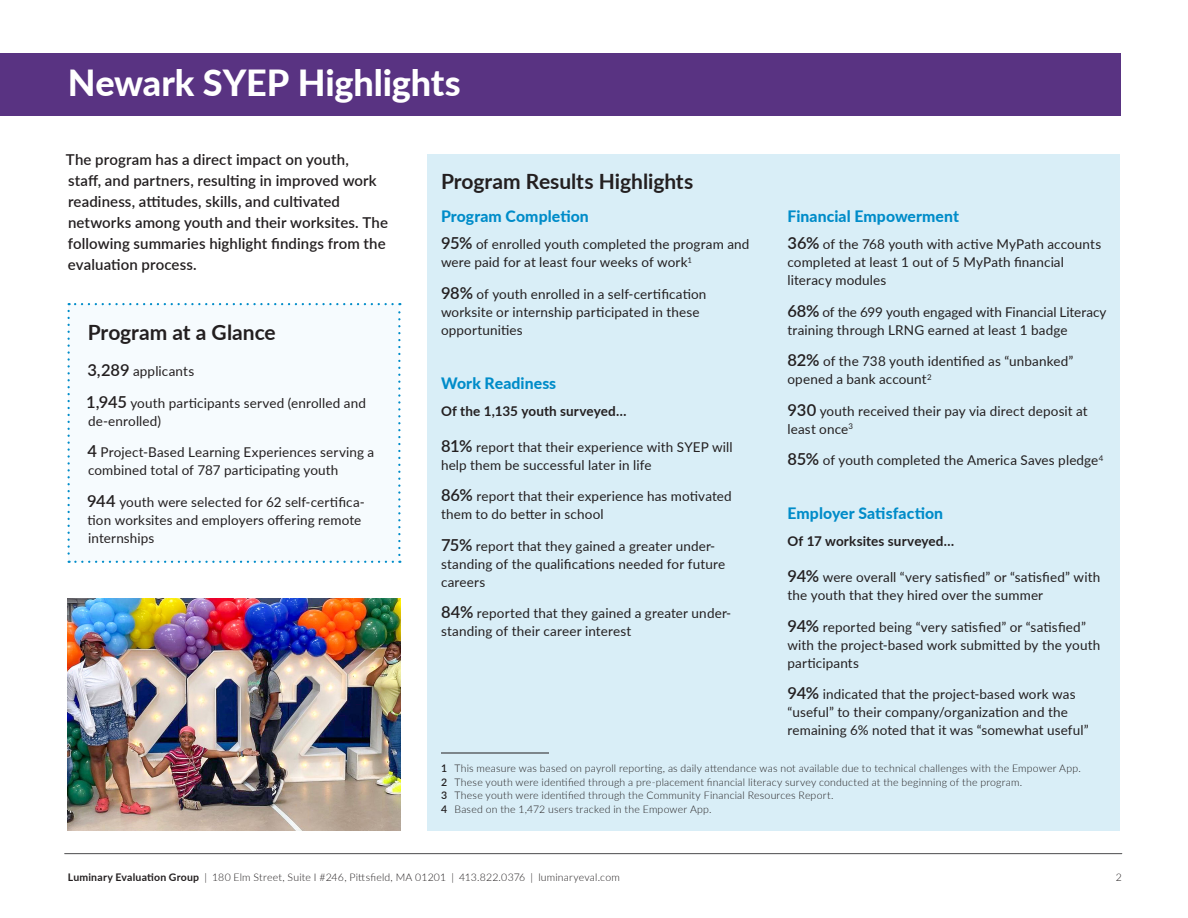
<style>
.page{position:relative;width:1188px;height:918px;background:#fff}
.page>*{position:absolute;margin:0;border:0;box-sizing:border-box;transform-origin:0 0}
.t1{font:800 36px "Lato";letter-spacing:-.005em;color:#fff}
.Callout_Box_H1{font:700 21px "Lato";letter-spacing:-.005em;color:#231f20}
.t2{font:800 15.75px "Lato";letter-spacing:.005em;color:#008cc9}
.Intro_Para{font:600 15px/21px "Lato";letter-spacing:.01em;color:#231f20}
.Body_List_Numbers{font:13.5px/18px "Lato";letter-spacing:.01em;color:#231f20}
.Body{font:700 13.5px "Lato";letter-spacing:.01em;color:#231f20}
.Footnotes___Endnotes{font:300 10.5px "Lato";letter-spacing:.02em;color:#231f20}
.s1{font-weight:600;font-size:16.5px}
.s2{font-weight:600}
.s3{font-weight:700}
</style>
<div class="page">
<hr style="left:65px;top:853px;width:1057px;height:1px;background:#4b4c4d">
<div style="left:0;top:53px;width:1120px;height:63px;background:#593382"></div>
<div style="left:68px;top:303px;width:332px;height:260px;background:#f6fbfe"></div>
<img style="left:68px;top:598px;width:332px;height:233px">
<div style="left:428px;top:154px;width:692px;height:677px;background:#d9eef7"></div>
<hr style="left:441px;top:753px;width:108px;height:1px;background:#231f20">
<h1 class="t1" style="left:68px;top:57px;width:395px">Newark SYEP Highlights</h1>
<p class="Intro_Para" style="left:66px;top:148px;width:324px">The program has a direct impact on youth,<br>staff, and partners, resulting in improved work readiness, attitudes, skills, and cultivated networks among youth and their worksites. The following summaries highlight findings from the evaluation process.</p>
<p class="Callout_Box_H1" style="left:88px;top:317px;width:190px">Program at a Glance</p>
<p class="Body_List_Numbers" style="left:87px;top:362px;width:108px"><span class="s1">3,289</span> applicants</p>
<p class="Body_List_Numbers" style="left:86px;top:393px;width:281px"><span class="s1">1,945</span> youth participants served (enrolled and de-enrolled)</p>
<p class="Body_List_Numbers" style="left:88px;top:443px;width:288px"><span class="s1">4</span> Project-Based Learning Experiences serving a combined total of 787 participating youth</p>
<p class="Body_List_Numbers" style="left:87px;top:492px;width:279px"><span class="s1">944</span> youth were selected for 62 self-certifica&shy;tion worksites and employers offering remote internships</p>
<p class="Callout_Box_H1" style="left:441px;top:166px;width:254px">Program Results Highlights</p>
<h3 class="t2" style="left:441px;top:205px;width:149px">Program Completion</h3>
<p class="Body_List_Numbers" style="left:441px;top:235px;width:310px"><span class="s1">95%</span> of enrolled youth completed the program and were paid for at least four weeks of work<sup>1</sup></p>
<p class="Body_List_Numbers" style="left:441px;top:284px;width:267px"><span class="s1">98%</span> of youth enrolled in a self-certification worksite or internship participated in these opportunities</p>
<h3 class="t2" style="left:441px;top:371px;width:117px">Work Readiness</h3>
<p class="Body" style="left:441px;top:401px;width:187px">Of the 1,135 youth surveyed…</p>
<p class="Body_List_Numbers" style="left:441px;top:437px;width:293px"><span class="s1">81%</span> report that their experience with SYEP will help them be successful later in life</p>
<p class="Body_List_Numbers" style="left:441px;top:487px;width:292px"><span class="s1">86%</span> report that their experience has motivated them to do better in school</p>
<p class="Body_List_Numbers" style="left:441px;top:536px;width:286px"><span class="s1">75%</span> report that they gained a greater under&shy;standing of the qualifications needed for future careers</p>
<p class="Body_List_Numbers" style="left:441px;top:604px;width:292px"><span class="s1">84%</span> reported that they gained a greater under&shy;standing of their career interest</p>
<h3 class="t2" style="left:788px;top:205px;width:173px">Financial Empowerment</h3>
<p class="Body_List_Numbers" style="left:788px;top:235px;width:315px"><span class="s1">36%</span> of the 768 youth with active MyPath accounts completed at least 1 out of 5 MyPath financial literacy modules</p>
<p class="Body_List_Numbers" style="left:788px;top:302px;width:321px"><span class="s1">68%</span> of the 699 youth engaged with Financial Literacy training through LRNG earned at least 1 badge</p>
<p class="Body_List_Numbers" style="left:788px;top:352px;width:288px"><span class="s1">82%</span> of the 738 youth identified as “unbanked” opened a bank account<sup>2</sup></p>
<p class="Body_List_Numbers" style="left:788px;top:401px;width:302px"><span class="s1">930</span> youth received their pay via direct deposit at least once<sup>3</sup></p>
<p class="Body_List_Numbers" style="left:788px;top:451px;width:317px"><span class="s1">85%</span> of youth completed the America Saves pledge<sup>4</sup></p>
<h3 class="t2" style="left:788px;top:502px;width:157px">Employer Satisfaction</h3>
<p class="Body" style="left:788px;top:532px;width:168px">Of 17 worksites surveyed…</p>
<p class="Body_List_Numbers" style="left:788px;top:568px;width:314px"><span class="s1">94%</span> were overall “very satisfied” or “satisfied” with the youth that they hired over the summer</p>
<p class="Body_List_Numbers" style="left:788px;top:617px;width:314px"><span class="s1">94%</span> reported being “very satisfied” or “satisfied” with the project-based work submitted by the youth participants</p>
<p class="Body_List_Numbers" style="left:788px;top:685px;width:303px"><span class="s1">94%</span> indicated that the project-based work was “useful” to their company/organization and the remaining 6% noted that it was “somewhat useful”</p>
<p class="Footnotes___Endnotes" style="left:441px;top:761px;width:641px"><span class="s2">1</span> This measure was based on payroll reporting, as daily attendance was not available due to technical challenges with the Empower App.</p>
<p class="Footnotes___Endnotes" style="left:441px;top:775px;width:583px"><span class="s2">2</span> These youth were identified through a pre-placement financial literacy survey conducted at the beginning of the program.</p>
<p class="Footnotes___Endnotes" style="left:441px;top:788px;width:394px"><span class="s2">3</span> These youth were identified through the Community Financial Resources Report.</p>
<p class="Footnotes___Endnotes" style="left:441px;top:802px;width:272px"><span class="s2">4</span> Based on the 1,472 users tracked in the Empower App.</p>
<p class="Footnotes___Endnotes" style="left:68px;top:869px;width:554px"><span class="s3">Luminary Evaluation Group</span> | 180 Elm Street, Suite I #246, Pittsfield, MA 01201 | 413.822.0376 | luminaryeval.com</p>
<p class="Footnotes___Endnotes" style="left:1116px;top:869px;width:8px">2</p>
</div>
